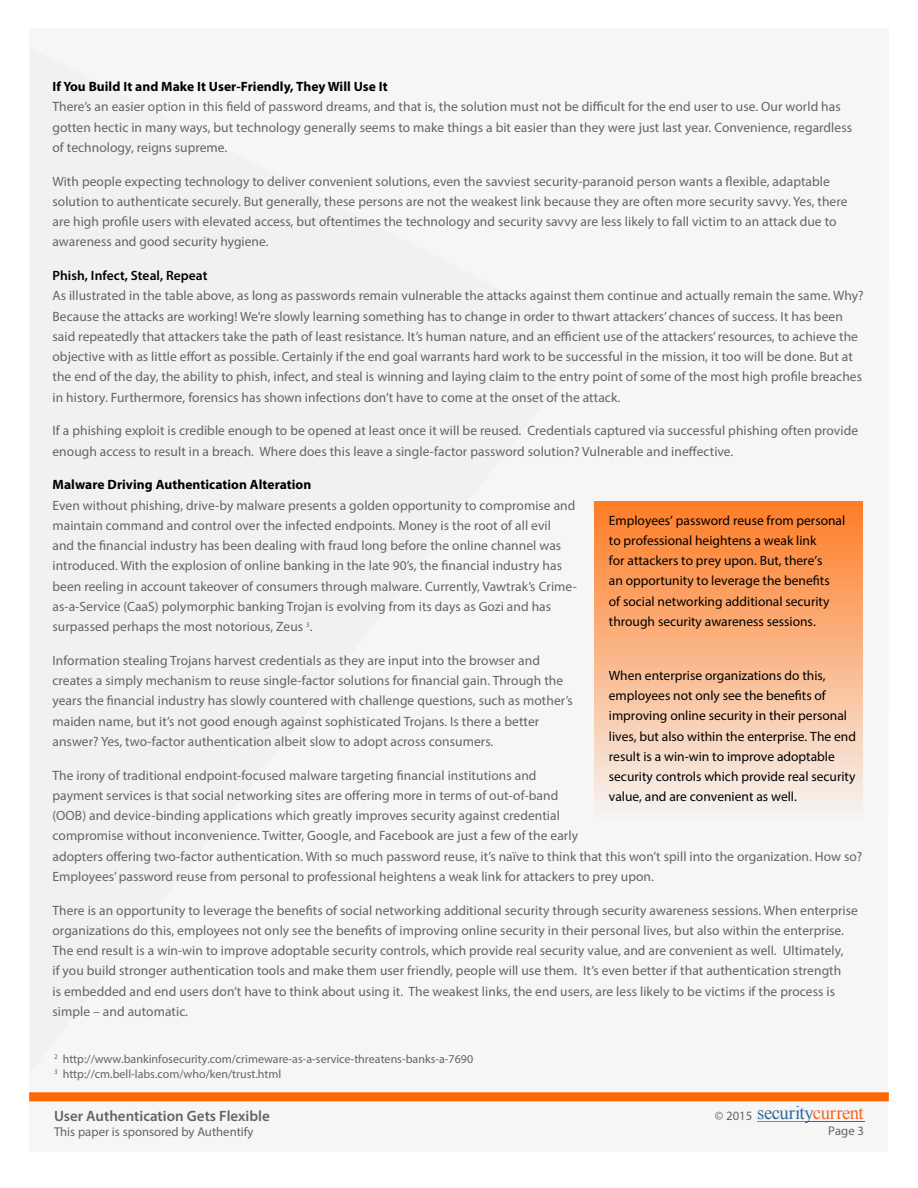
<style>
.page{position:relative;width:918px;height:1188px;background:#fff}
.page>*{position:absolute;margin:0;border:0;box-sizing:border-box;transform-origin:0 0}
.t1{font:18.75px "Times New Roman";letter-spacing:-.025em;color:#30699e}
.t2{font:600 15px "Myriad Pro";color:#646464}
.t3{font:13.5px/20.2px "Myriad Pro";letter-spacing:.005em;color:#646464}
.t4{font:13.5px/20.2px "Myriad Pro";color:#000}
.t5{font:700 13.5px "Myriad Pro";letter-spacing:.005em;color:#000}
.t6{font:600 13.5px "Myriad Pro";letter-spacing:.005em;color:#000}
.t7{font:12.75px "Myriad Pro";color:#646464}
.t8{font:12px/14.4px "Myriad Pro";color:#646464}
.s1{color:#f26722}
</style>
<div class="page">
<div style="left:30px;top:29px;width:858px;height:1123px;background:#f6f6f6"></div>
<div style="left:29px;top:1092px;width:860px;height:9px;background:#f60"></div>
<div style="left:595px;top:501px;width:268px;height:318px;background:linear-gradient(to bottom,#fe7c25,#f6f4f3)"></div>
<hr style="left:806px;top:1121px;width:59px;height:1px;background:#30699e">
<hr style="left:757px;top:1121px;width:49px;height:1px;background:#f26722">
<p class="t5" style="left:52px;top:78px;width:337px">If You Build It and Make It User-Friendly, They Will Use It</p>
<p class="t3" style="left:52px;top:97px;width:801px">There’s an easier option in this field of password dreams, and that is, the solution must not be difficult for the end user to use. Our world has gotten hectic in many ways, but technology generally seems to make things a bit easier than they were just last year. Convenience, regardless of technology, reigns supreme.</p>
<p class="t3" style="left:52px;top:171px;width:797px">With people expecting technology to deliver convenient solutions, even the savviest security-paranoid person wants a flexible, adaptable solution to authenticate securely. But generally, these persons are not the weakest link because they are often more security savvy. Yes, there are high profile users with elevated access, but oftentimes the technology and security savvy are less likely to fall victim to an attack due to awareness and good security hygiene.</p>
<p class="t6" style="left:52px;top:267px;width:157px">Phish, Infect, Steal, Repeat</p>
<p class="t3" style="left:52px;top:286px;width:813px">As illustrated in the table above, as long as passwords remain vulnerable the attacks against them continue and actually remain the same. Why?<br>Because the attacks are working! We’re slowly learning something has to change in order to thwart attackers’ chances of success. It has been said repeatedly that attackers take the path of least resistance. It’s human nature, and an efficient use of the attackers’ resources, to achieve the objective with as little effort as possible. Certainly if the end goal warrants hard work to be successful in the mission, it too will be done. But at the end of the day, the ability to phish, infect, and steal is winning and laying claim to the entry point of some of the most high profile breaches in history. Furthermore, forensics has shown infections don’t have to come at the onset of the attack.</p>
<p class="t3" style="left:52px;top:421px;width:807px">If a phishing exploit is credible enough to be opened at least once it will be reused. Credentials captured via successful phishing often provide enough access to result in a breach. Where does this leave a single-factor password solution? Vulnerable and ineffective.</p>
<p class="t5" style="left:52px;top:476px;width:260px">Malware Driving Authentication Alteration</p>
<p class="t3" style="left:52px;top:495px;width:526px">Even without phishing, drive-by malware presents a golden opportunity to compromise and maintain command and control over the infected endpoints. Money is the root of all evil<br>and the financial industry has been dealing with fraud long before the online channel was introduced. With the explosion of online banking in the late 90’s, the financial industry has been reeling in account takeover of consumers through malware. Currently, Vawtrak’s Crime&shy;as-a-Service (CaaS) polymorphic banking Trojan is evolving from its days as Gozi and has surpassed perhaps the most notorious, Zeus <sup>3</sup>.</p>
<p class="t3" style="left:52px;top:650px;width:522px">Information stealing Trojans harvest credentials as they are input into the browser and creates a simply mechanism to reuse single-factor solutions for financial gain. Through the years the financial industry has slowly countered with challenge questions, such as mother’s maiden name, but it’s not good enough against sophisticated Trojans. Is there a better answer? Yes, two-factor authentication albeit slow to adopt across consumers.</p>
<p class="t3" style="left:52px;top:765px;width:811px">The irony of traditional endpoint-focused malware targeting financial institutions and<br>payment services is that social networking sites are offering more in terms of out-of-band<br>(OOB) and device-binding applications which greatly improves security against credential<br>compromise without inconvenience. Twitter, Google, and Facebook are just a few of the early<br>adopters offering two-factor authentication. With so much password reuse, it’s naïve to think that this won’t spill into the organization. How so?<br>Employees’ password reuse from personal to professional heightens a weak link for attackers to prey upon.</p>
<p class="t3" style="left:52px;top:900px;width:807px">There is an opportunity to leverage the benefits of social networking additional security through security awareness sessions. When enterprise organizations do this, employees not only see the benefits of improving online security in their personal lives, but also within the enterprise.<br>The end result is a win-win to improve adoptable security controls, which provide real security value, and are convenient as well. Ultimately,<br>if you build stronger authentication tools and make them user friendly, people will use them. It’s even better if that authentication strength<br>is embedded and end users don’t have to think about using it. The weakest links, the end users, are less likely to be victims if the process is simple – and automatic.</p>
<p class="t4" style="left:609px;top:510px;width:238px">Employees’ password reuse from personal to professional heightens a weak link<br>for attackers to prey upon. But, there’s<br>an opportunity to leverage the benefits<br>of social networking additional security through security awareness sessions.</p>
<p class="t4" style="left:609px;top:665px;width:249px">When enterprise organizations do this, employees not only see the benefits of improving online security in their personal lives, but also within the enterprise. The end result is a win-win to improve adoptable security controls which provide real security value, and are convenient as well.</p>
<p class="t8" style="left:54px;top:1052px;width:421px"><sup>2</sup> http://www.bankinfosecurity.com/crimeware-as-a-service-threatens-banks-a-7690<br><sup>3</sup> http://cm.bell-labs.com/who/ken/trust.html</p>
<p class="t2" style="left:54px;top:1106px;width:217px">User Authentication Gets Flexible</p>
<p class="t7" style="left:54px;top:1124px;width:201px">This paper is sponsored by Authentify</p>
<h1 class="t1" style="left:757px;top:1100px;width:108px">security<span class="s1">current</span></h1>
<p class="t7" style="left:715px;top:1108px;width:39px">© 2015</p>
<p class="t7" style="left:828px;top:1123px;width:37px">Page 3</p>
</div>
